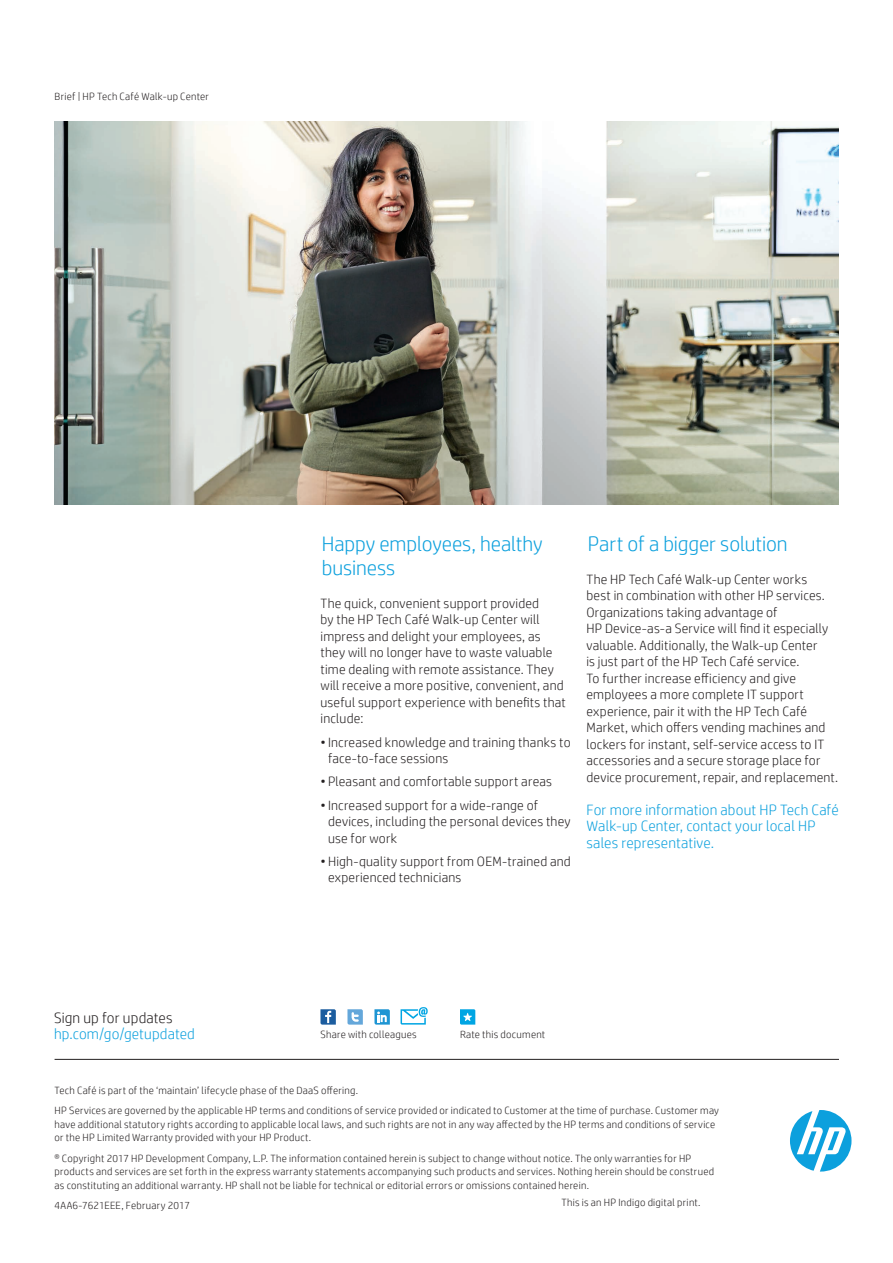
<style>
.page{position:relative;width:893px;height:1263px;background:#fff}
.page>*{position:absolute;margin:0;border:0;box-sizing:border-box;transform-origin:0 0}
.t1{font:300 21px/24px "HP Simplified";letter-spacing:-.005em;color:#0ca0dd}
.t2{font:300 15px/16.5px "HP Simplified";letter-spacing:.01em;color:#0ca0dd}
.t3{font:300 15px "HP Simplified";letter-spacing:.01em;color:#231f20}
.t4{font:300 13.5px/16.5px "HP Simplified";letter-spacing:.015em;color:#231f20}
.t5{font:300 10.5px/13.5px "HP Simplified";letter-spacing:.025em;color:#231f20}
</style>
<div class="page">
<svg style="left:460px;top:1009px;width:15px;height:15px"></svg>
<svg style="left:320px;top:1009px;width:16px;height:16px"></svg>
<svg style="left:347px;top:1009px;width:16px;height:15px"></svg>
<svg style="left:374px;top:1009px;width:16px;height:15px"></svg>
<svg style="left:401px;top:1007px;width:27px;height:17px"></svg>
<img style="left:54px;top:121px;width:785px;height:383px">
<svg style="left:790px;top:1110px;width:61px;height:61px"></svg>
<hr style="left:55px;top:1059px;width:784px;height:1px;background:#231f20">
<p class="t5" style="left:55px;top:89px;width:156px">Brief | HP Tech Café Walk-up Center</p>
<p class="t3" style="left:54px;top:1008px;width:120px">Sign up for updates</p>
<p class="t2" style="left:54px;top:1025px;width:142px">hp.com/go/getupdated</p>
<h1 class="t1" style="left:322px;top:531px;width:222px">Happy employees, healthy business</h1>
<p class="t4" style="left:320px;top:595px;width:247px">The quick, convenient support provided<br>by the HP Tech Café Walk-up Center will impress and delight your employees, as they will no longer have to waste valuable time dealing with remote assistance. They will receive a more positive, convenient, and useful support experience with benefits that include:</p>
<p class="t4" style="left:328px;top:733px;width:244px;text-indent:-8px">•Increased knowledge and training thanks to face-to-face sessions</p>
<p class="t4" style="left:320px;top:773px;width:233px">• Pleasant and comfortable support areas</p>
<p class="t4" style="left:328px;top:796px;width:244px;text-indent:-8px">•Increased support for a wide-range of devices, including the personal devices they use for work</p>
<p class="t4" style="left:328px;top:852px;width:244px;text-indent:-8px">• High-quality support from OEM-trained and experienced technicians</p>
<h1 class="t1" style="left:588px;top:531px;width:201px">Part of a bigger solution</h1>
<p class="t4" style="left:586px;top:571px;width:253px">The HP Tech Café Walk-up Center works<br>best in combination with other HP services.<br>Organizations taking advantage of<br>HP Device-as-a Service will find it especially valuable. Additionally, the Walk-up Center<br>is just part of the HP Tech Café service.<br>To further increase efficiency and give employees a more complete IT support experience, pair it with the HP Tech Café Market, which offers vending machines and lockers for instant, self-service access to IT accessories and a secure storage place for device procurement, repair, and replacement.</p>
<p class="t2" style="left:586px;top:801px;width:254px">For more information about HP Tech Café<br>Walk-up Center, contact your local HP sales representative.</p>
<p class="t5" style="left:320px;top:1027px;width:98px">Share with colleagues</p>
<p class="t5" style="left:460px;top:1027px;width:87px">Rate this document</p>
<p class="t5" style="left:55px;top:1080px;width:666px;line-height:20.2px">Tech Café is part of the ‘maintain’ lifecycle phase of the DaaS offering.<br>HP Services are governed by the applicable HP terms and conditions of service provided or indicated to Customer at the time of purchase. Customer may</p>
<p class="t5" style="left:55px;top:1117px;width:662px">have additional statutory rights according to applicable local laws, and such rights are not in any way affected by the HP terms and conditions of service or the HP Limited Warranty provided with your HP Product.</p>
<p class="t5" style="left:55px;top:1151px;width:661px">® Copyright 2017 HP Development Company, L.P. The information contained herein is subject to change without notice. The only warranties for HP products and services are set forth in the express warranty statements accompanying such products and services. Nothing herein should be construed as constituting an additional warranty. HP shall not be liable for technical or editorial errors or omissions contained herein.</p>
<p class="t5" style="left:55px;top:1198px;width:137px">4AA6-7621EEE, February 2017</p>
<p class="t5" style="left:561px;top:1195px;width:141px">This is an HP Indigo digital print.</p>
</div>
